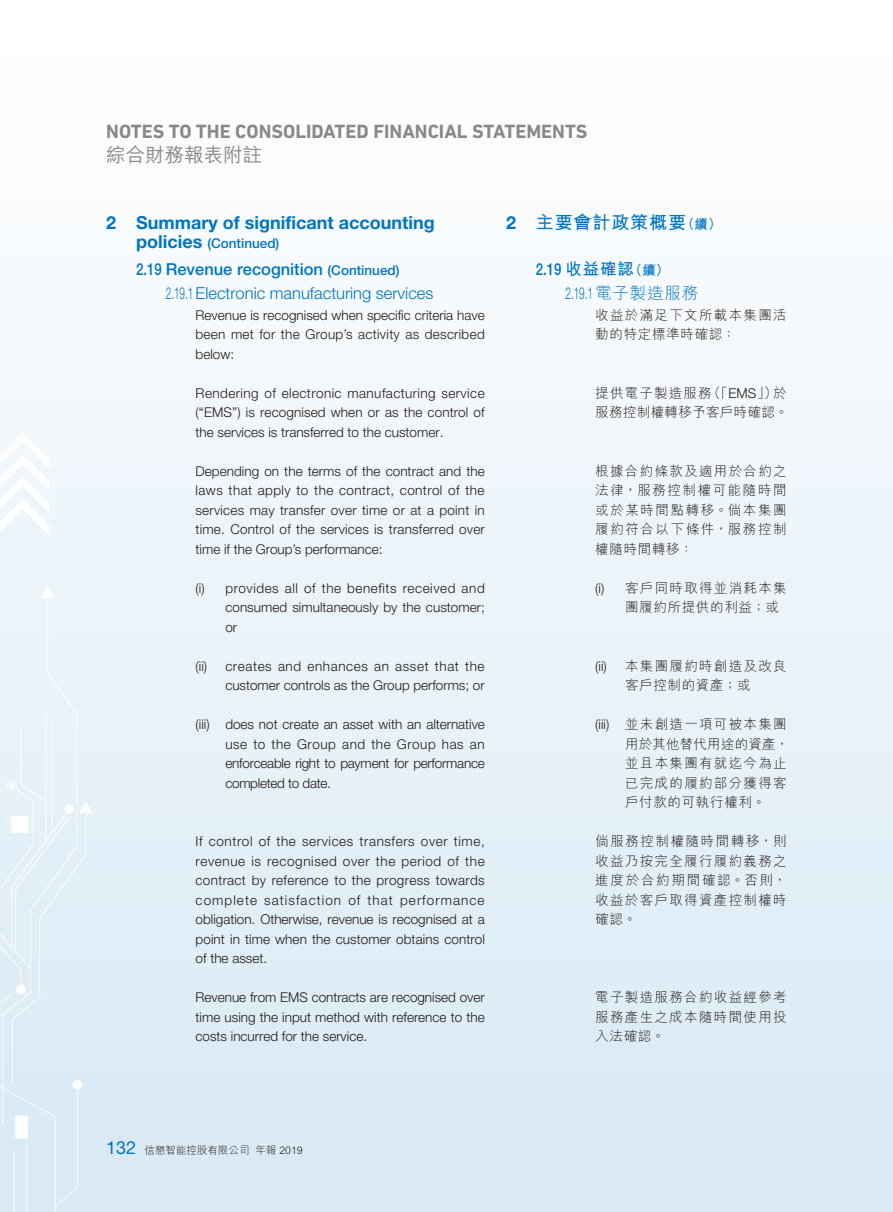
<style>
.page{position:relative;width:893px;height:1212px;background:#fff}
.page>*{position:absolute;margin:0;border:0;box-sizing:border-box;transform-origin:0 0}
.t1{font:700 19.5px "DIN Next LT Pro";color:#898989}
.t2{font:500 19.5px "M Hei HK";color:#898989}
.t3{font:700 18px "Helvetica Neue LT Std";color:#0075c1}
.t4{font:700 18px "M Hei HK";letter-spacing:.05em;color:#0075c1}
.t5{font:300 16.5px/23.7px "Helvetica Neue LT Std";color:#0075c1;scale:.6 1}
.t6{font:300 13.5px/19.5px "Helvetica Neue LT Std";color:#231916;text-align:justify}
.t7{font:300 13.5px/19.5px "M Hei HK";letter-spacing:.095em;color:#231916}
.t8{font:300 13.5px/19.5px "M Hei HK";letter-spacing:.025em;color:#231916}
.t9{font:500 13.5px "Helvetica Neue LT Std";color:#0075c1}
.t10{font:300 10.5px "M Hei HK";color:#231916}
.s1{font-weight:700;font-size:18px}
.s2{font-weight:500}
.s3{font-weight:500;font-size:13.5px}
.s4{font-family:"Helvetica Neue LT Std"}
.s5{font-size:13.5px}
.s6{font-family:"M Hei HK";font-weight:700}
.s7{font-family:"M Hei HK";font-weight:700;font-size:13.5px}
.s8{font-family:"M Hei HK"}
.s9{font-family:"Helvetica Neue LT Std";font-weight:400;font-size:18px;color:#0075c1}
</style>
<div class="page">
<div style="left:0;top:0;width:893px;height:1212px;background:linear-gradient(to bottom,#fff,#d7e9f5)"></div>
<svg style="left:0;top:586px;width:93px;height:626px;background:#e3eff7"></svg>
<svg style="left:0;top:432px;width:49px;height:104px"></svg>
<h1 class="t1" style="left:106px;top:120px;width:483px">NOTES TO THE CONSOLIDATED FINANCIAL STATEMENTS</h1>
<h1 class="t2" style="left:106px;top:140px;width:157px">綜合財務報表附註</h1>
<h2 class="t3" style="left:106px;top:211px;width:330px">2 Summary of significant accounting</h2>
<p class="t9" style="left:136px;top:235px;width:145px"><span class="s1">policies</span> (Continued)</p>
<p class="t5" style="left:166px;top:257px;width:447px;text-indent:-30px"><span class="s2">2.19 Revenue recognition</span> <span class="s3">(Continued)<br></span>2.19.1 Electronic manufacturing services</p>
<p class="t6" style="left:196px;top:305px;width:291px">Revenue is recognised when specific criteria have been met for the Group’s activity as described below:</p>
<p class="t6" style="left:196px;top:383px;width:291px">Rendering of electronic manufacturing service (“EMS”) is recognised when or as the control of the services is transferred to the customer.</p>
<p class="t6" style="left:196px;top:461px;width:291px">Depending on the terms of the contract and the laws that apply to the contract, control of the services may transfer over time or at a point in time. Control of the services is transferred over time if the Group’s performance:</p>
<p class="t6" style="left:225px;top:578px;width:261px;text-indent:-30px">(i) provides all of the benefits received and consumed simultaneously by the customer; or</p>
<p class="t6" style="left:196px;top:656px;width:13px">(ii)</p>
<p class="t6" style="left:225px;top:656px;width:261px">creates and enhances an asset that the customer controls as the Group performs; or</p>
<p class="t6" style="left:225px;top:714px;width:261px;text-indent:-30px">(iii) does not create an asset with an alternative use to the Group and the Group has an enforceable right to payment for performance completed to date.</p>
<p class="t6" style="left:196px;top:831px;width:291px">If control of the services transfers over time, revenue is recognised over the period of the contract by reference to the progress towards complete satisfaction of that performance obligation. Otherwise, revenue is recognised at a point in time when the customer obtains control of the asset.</p>
<p class="t6" style="left:196px;top:987px;width:291px">Revenue from EMS contracts are recognised over time using the input method with reference to the costs incurred for the service.</p>
<h2 class="t4" style="left:506px;top:209px;width:217px"><span class="s4">2</span> 主要會計政策概要<span class="s5">（續）</span></h2>
<p class="t5" style="left:566px;top:257px;width:223px;text-indent:-30px"><span class="s2">2.19</span> <span class="s6">收益確認</span><span class="s7">（續）<br></span>2.19.1 <span class="s8">電子製造服務</span></p>
<p class="t7" style="left:595px;top:305px;width:193px">收益於滿足下文所載本集團活動的特定標準時確認：</p>
<p class="t8" style="left:595px;top:383px;width:195px">提供電子製造服務（「<span class="s4">EMS</span>」）於服務控制權轉移予客戶時確認。</p>
<p class="t7" style="left:595px;top:461px;width:193px;text-align:justify">根據合約條款及適用於合約之法律，服務控制權可能隨時間或於某時間點轉移。倘本集團履約符合以下條件，服務控制權隨時間轉移：</p>
<p class="t7" style="left:625px;top:578px;width:163px;text-indent:-30px"><span class="s4">(i)</span> 客戶同時取得並消耗本集團履約所提供的利益；或</p>
<p class="t6" style="left:595px;top:656px;width:13px">(ii)</p>
<p class="t7" style="left:625px;top:656px;width:163px">本集團履約時創造及改良客戶控制的資產；或</p>
<p class="t7" style="left:625px;top:714px;width:166px;text-indent:-30px"><span class="s4">(iii)</span> 並未創造一項可被本集團用於其他替代用途的資產，並且本集團有就迄今為止已完成的履約部分獲得客戶付款的可執行權利。</p>
<p class="t7" style="left:595px;top:831px;width:193px;text-align:justify">倘服務控制權隨時間轉移，則收益乃按完全履行履約義務之進度於合約期間確認。否則，收益於客戶取得資產控制權時確認。</p>
<p class="t7" style="left:595px;top:987px;width:193px;text-align:justify">電子製造服務合約收益經參考服務產生之成本隨時間使用投入法確認。</p>
<p class="t10" style="left:106px;top:1144px;width:198px"><span class="s9">132</span> 信懇智能控股有限公司 年報 2019</p>
</div>
